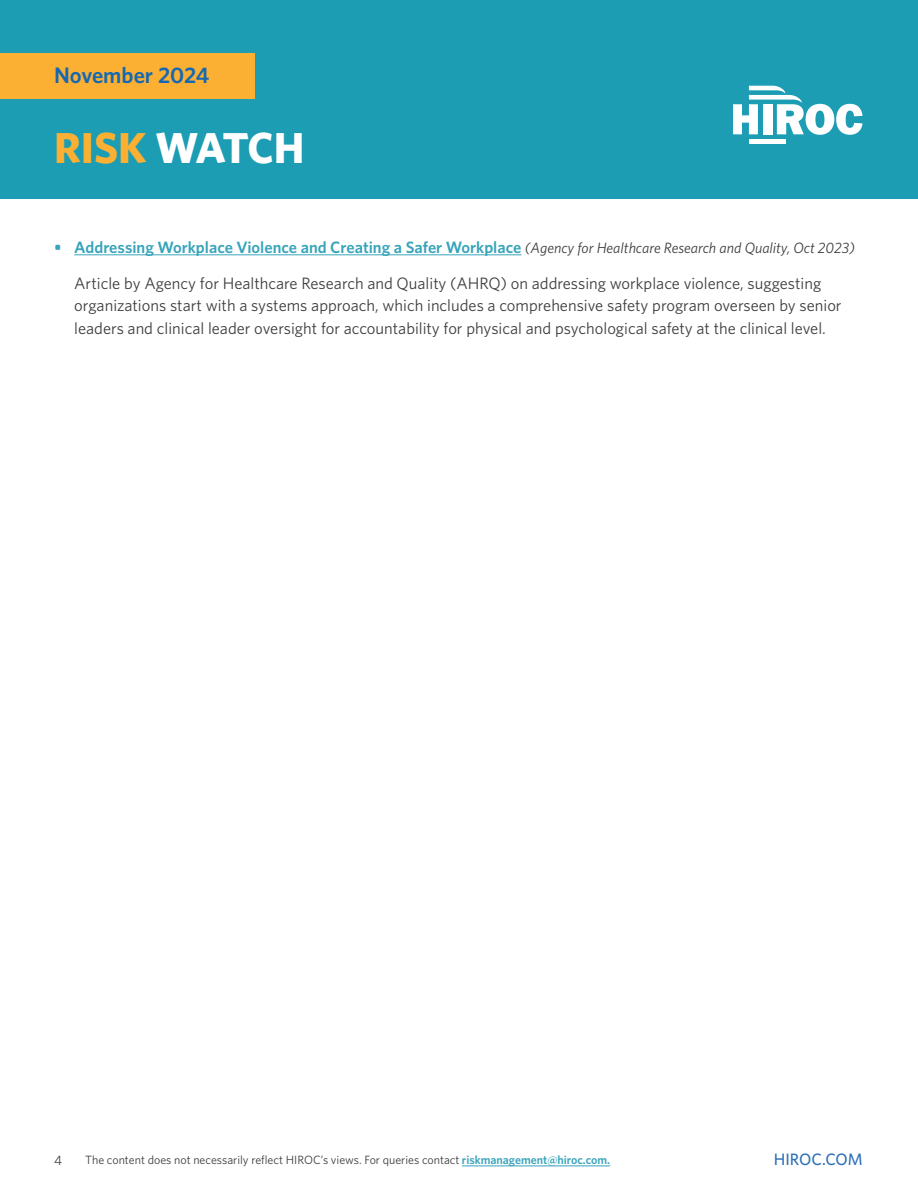
<style>
.page{position:relative;width:918px;height:1188px;background:#fff}
.page>*{position:absolute;margin:0;border:0;box-sizing:border-box;transform-origin:0 0}
.t1{font:700 43.5px "Whitney";color:#fff}
.t2{font:600 22.5px "Whitney";color:#1568b2}
.Bullets_Paragraph{font:16.5px/22.5px "Whitney";color:#3e3e3f}
.t3{font:600 16.5px "Whitney";color:#38a4ba}
.t4{font:500 16.5px "Whitney";color:#2f71b8}
.t5{font:13.5px "Whitney";color:#3e3e3f}
.t6{font:12px "Whitney";color:#3e3e3f}
.s1{color:#fbb033}
.s2{font-weight:400;font-style:italic;font-size:15px;color:#3e3e3f}
.s3{font-weight:600;color:#38a4ba}
</style>
<div class="page">
<div style="left:0;top:0;width:918px;height:198px;background:#1c9db4"></div>
<div style="left:0;top:54px;width:255px;height:45px;background:#fbb033"></div>
<hr style="left:749px;top:139px;width:37px;height:4px;background:#fff">
<svg style="left:733px;top:86px;width:129px;height:49px"></svg>
<hr style="left:462px;top:1166px;width:148px;height:1px;background:#38a4ba">
<hr style="left:74px;top:255px;width:447px;height:1px;background:#38a4ba">
<h2 class="t2" style="left:54px;top:62px;width:157px">November 2024</h2>
<h1 class="t1" style="left:54px;top:122px;width:252px"><span class="s1">RISK</span> WATCH</h1>
<p class="t3" style="left:54px;top:237px;width:803px">• Addressing Workplace Violence and Creating a Safer Workplace <span class="s2">(Agency for Healthcare Research and Quality, Oct 2023)</span></p>
<p class="Bullets_Paragraph" style="left:74px;top:271px;width:769px">Article by Agency for Healthcare Research and Quality (AHRQ) on addressing workplace violence, suggesting organizations start with a systems approach, which includes a comprehensive safety program overseen by senior leaders and clinical leader oversight for accountability for physical and psychological safety at the clinical level.</p>
<p class="t5" style="left:54px;top:1152px;width:10px">4</p>
<p class="t6" style="left:85px;top:1153px;width:526px">The content does not necessarily reflect HIROC’s views. For queries contact <span class="s3">riskmanagement@hiroc.com.</span></p>
<p class="t4" style="left:774px;top:1150px;width:90px">HIROC.COM</p>
</div>
